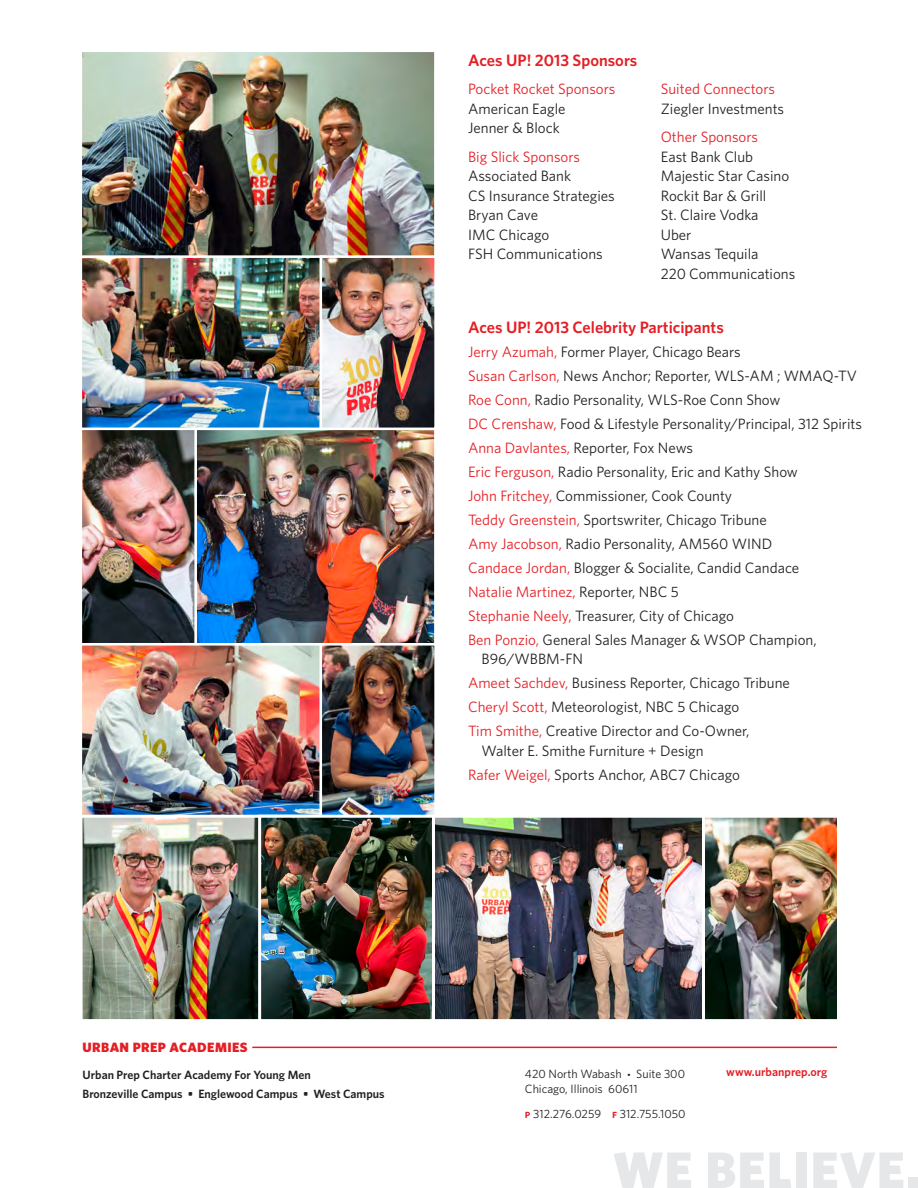
<style>
.page{position:relative;width:918px;height:1188px;background:#fff}
.page>*{position:absolute;margin:0;border:0;box-sizing:border-box;transform-origin:0 0}
.t1{font:900 51.45px "Whitney";letter-spacing:.02em;color:#e6e7e9}
.t2{font:600 16.5px "Whitney";color:#e41f25}
.t3{font:15px/19.5px "Whitney";color:#231f20}
.t4{font:15px "Whitney";color:#e41f25}
.t5{font:900 13.5px "Whitney";letter-spacing:.03em;color:#e41f25}
.t6{font:600 12px "Whitney";color:#231f20}
.t7{font:12px "Whitney";color:#231f20}
.t8{font:600 12px "Whitney";color:#e41f25}
.s1{color:#e41f25}
.s2{color:#231f20}
.s3{font-size:9px}
.s4{font-family:"Whitney Semibold SC";color:#e41f25}
</style>
<div class="page">
<img style="left:197px;top:431px;width:236px;height:212px">
<img style="left:84px;top:431px;width:109px;height:212px">
<div style="left:80px;top:427px;width:117px;height:222px;border:3px solid #fff"></div>
<img style="left:84px;top:647px;width:235px;height:167px">
<div style="left:80px;top:643px;width:246px;height:175px;border:3px solid #fff"></div>
<img style="left:84px;top:819px;width:174px;height:199px">
<hr style="left:252px;top:1047px;width:585px;height:1px;background:#e41f25">
<img style="left:84px;top:54px;width:349px;height:201px">
<div style="left:80px;top:50px;width:357px;height:216px;border:3px solid #fff"></div>
<img style="left:84px;top:259px;width:235px;height:167px">
<div style="left:80px;top:255px;width:246px;height:175px;border:3px solid #fff"></div>
<img style="left:323px;top:259px;width:110px;height:167px">
<div style="left:319px;top:255px;width:118px;height:175px;border:3px solid #fff"></div>
<img style="left:323px;top:647px;width:110px;height:167px">
<div style="left:319px;top:643px;width:118px;height:175px;border:3px solid #fff"></div>
<img style="left:262px;top:819px;width:170px;height:199px">
<img style="left:436px;top:819px;width:266px;height:199px">
<div style="left:432px;top:815px;width:381px;height:207px;border:3px solid #fff"></div>
<img style="left:706px;top:819px;width:130px;height:199px">
<div style="left:702px;top:815px;width:138px;height:207px;border:3px solid #fff"></div>
<p class="t2" style="left:468px;top:50px;width:171px">Aces UP! 2013 Sponsors</p>
<p class="t3" style="left:468px;top:79px;width:149px"><span class="s1">Pocket Rocket Sponsors<br></span>American Eagle<br>Jenner &amp; Block</p>
<p class="t3" style="left:468px;top:147px;width:148px"><span class="s1">Big Slick Sponsors<br></span>Associated Bank<br>CS Insurance Strategies<br>Bryan Cave<br>IMC Chicago<br>FSH Communications</p>
<p class="t3" style="left:661px;top:79px;width:125px"><span class="s1">Suited Connectors<br></span>Ziegler Investments</p>
<p class="t3" style="left:661px;top:127px;width:136px"><span class="s1">Other Sponsors<br></span>East Bank Club<br>Majestic Star Casino<br>Rockit Bar &amp; Grill<br>St. Claire Vodka<br>Uber<br>Wansas Tequila<br>220 Communications</p>
<p class="t2" style="left:468px;top:317px;width:257px">Aces UP! 2013 Celebrity Participants</p>
<p class="t3" style="left:468px;top:341px;width:274px"><span class="s1">Jerry Azumah,</span> Former Player, Chicago Bears</p>
<p class="t3" style="left:468px;top:365px;width:391px"><span class="s1">Susan Carlson,</span> News Anchor; Reporter, WLS-AM ; WMAQ-TV</p>
<p class="t3" style="left:468px;top:389px;width:314px"><span class="s1">Roe Conn,</span> Radio Personality, WLS-Roe Conn Show</p>
<p class="t3" style="left:468px;top:413px;width:396px"><span class="s1">DC Crenshaw,</span> Food &amp; Lifestyle Personality/Principal, 312 Spirits</p>
<p class="t3" style="left:468px;top:437px;width:227px"><span class="s1">Anna Davlantes,</span> Reporter, Fox News</p>
<p class="t3" style="left:468px;top:461px;width:331px"><span class="s1">Eric Ferguson,</span> Radio Personality, Eric and Kathy Show</p>
<p class="t3" style="left:468px;top:485px;width:266px"><span class="s1">John Fritchey,</span> Commissioner, Cook County</p>
<p class="t3" style="left:468px;top:509px;width:300px"><span class="s1">Teddy Greenstein,</span> Sportswriter, Chicago Tribune</p>
<p class="t3" style="left:468px;top:533px;width:306px"><span class="s1">Amy Jacobson,</span> Radio Personality, AM560 WIND</p>
<p class="t3" style="left:468px;top:557px;width:333px"><span class="s1">Candace Jordan,</span> Blogger &amp; Socialite, Candid Candace</p>
<p class="t4" style="left:468px;top:583px;width:212px">Natalie Martinez, <span class="s2">Reporter, NBC 5</span></p>
<p class="t3" style="left:468px;top:605px;width:268px"><span class="s1">Stephanie Neely,</span> Treasurer, City of Chicago</p>
<p class="t3" style="left:482px;top:629px;width:337px;text-indent:-14px"><span class="s1">Ben Ponzio,</span> General Sales Manager &amp; WSOP Champion,<br>B96/WBBM-FN</p>
<p class="t3" style="left:468px;top:673px;width:323px"><span class="s1">Ameet Sachdev,</span> Business Reporter, Chicago Tribune</p>
<p class="t3" style="left:468px;top:697px;width:273px"><span class="s1">Cheryl Scott,</span> Meteorologist, NBC 5 Chicago</p>
<p class="t3" style="left:482px;top:721px;width:270px;text-indent:-14px"><span class="s1">Tim Smithe,</span> Creative Director and Co-Owner,<br>Walter E. Smithe Furniture + Design</p>
<p class="t3" style="left:468px;top:764px;width:273px"><span class="s1">Rafer Weigel,</span> Sports Anchor, ABC7 Chicago</p>
<p class="t5" style="left:83px;top:1039px;width:167px">URBAN PREP ACADEMIES</p>
<p class="t6" style="left:83px;top:1067px;width:230px">Urban Prep Charter Academy For Young Men</p>
<p class="t6" style="left:83px;top:1087px;width:304px">Bronzeville Campus • Englewood Campus • West Campus</p>
<p class="t7" style="left:525px;top:1067px;width:162px">420 North Wabash <span class="s3">•</span> Suite 300</p>
<p class="t7" style="left:525px;top:1082px;width:114px">Chicago, Illinois 60611</p>
<p class="t7" style="left:525px;top:1107px;width:162px"><span class="s4">p</span> 312.276.0259 <span class="s4">f</span> 312.755.1050</p>
<p class="t8" style="left:726px;top:1064px;width:103px">www.urbanprep.org</p>
<p class="t1" style="left:613px;top:1139px;width:308px">WE BELIEVE.</p>
</div>
